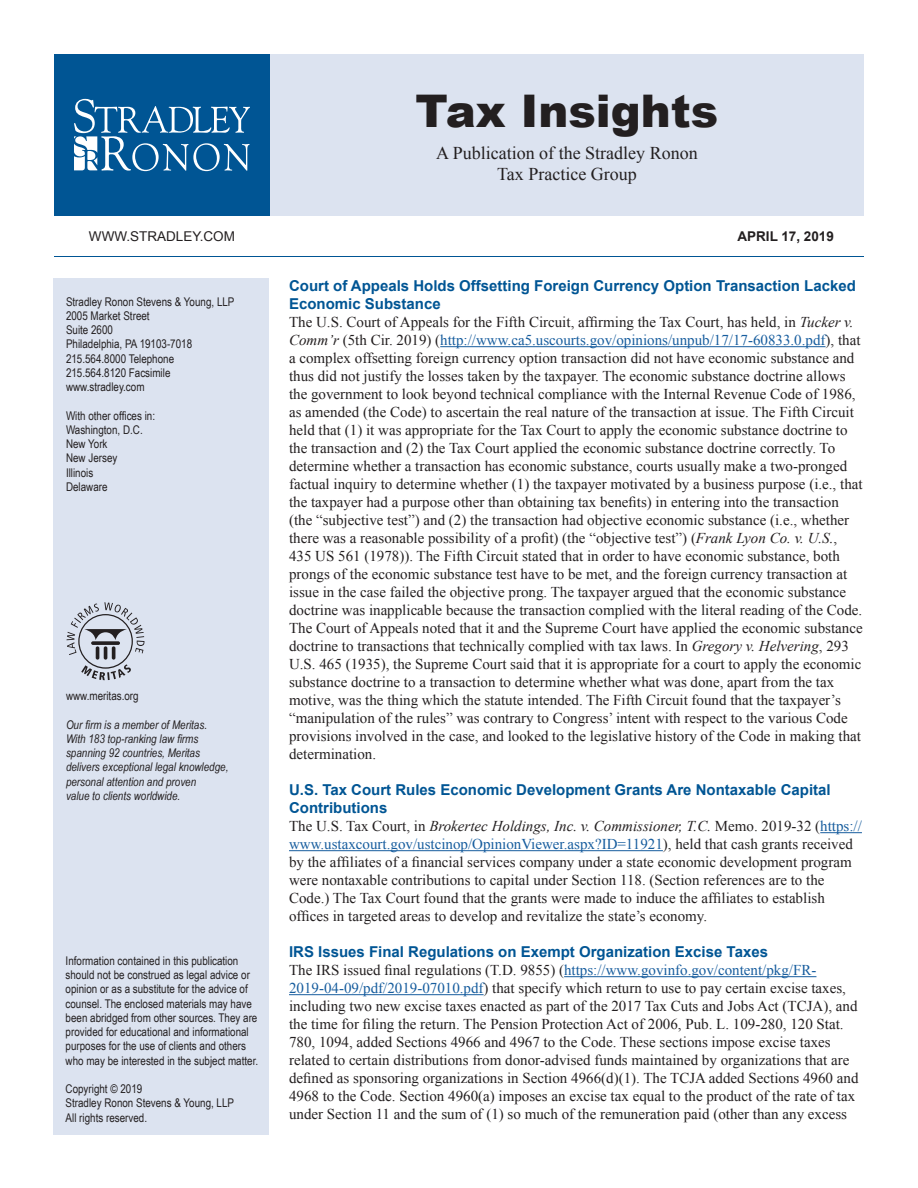
<style>
.page{position:relative;width:918px;height:1188px;background:#fff}
.page>*{position:absolute;margin:0;border:0;box-sizing:border-box;transform-origin:0 0}
.t1{font:900 45px "Arial";color:#231f20}
.t2{font:18px/21px "Times New Roman";color:#231f20;text-align:center}
.t3{font:15px/18px "Times New Roman";color:#231f20}
.t4{font:700 15px/18px "Arial";color:#005594}
.t5{font:13.5px "Arial";color:#231f20}
.t6{font:700 13.5px "Arial";color:#231f20}
.t7{font:12px/14.2px "Arial Narrow";color:#231f20}
.t8{font:italic 12px/14.2px "Arial Narrow";color:#231f20}
.s1{font-style:italic}
.s2{color:#175d9e}
</style>
<div class="page">
<div style="left:54px;top:54px;width:216px;height:162px;background:#005594"></div>
<svg style="left:74px;top:99px;width:176px;height:72px"></svg>
<div style="left:53px;top:279px;width:216px;height:856px;background:#dce3f0"></div>
<div style="left:270px;top:54px;width:594px;height:162px;background:#dce3f0"></div>
<hr style="left:54px;top:256px;width:810px;height:1px;background:#005594">
<hr style="left:440px;top:346px;width:386px;height:1px;background:#175d9e">
<hr style="left:820px;top:832px;width:42px;height:1px;background:#175d9e">
<hr style="left:289px;top:850px;width:374px;height:1px;background:#175d9e">
<hr style="left:564px;top:976px;width:252px;height:1px;background:#175d9e">
<hr style="left:289px;top:994px;width:195px;height:1px;background:#175d9e">
<svg style="left:67px;top:602px;width:77px;height:78px"></svg>
<h1 class="t1" style="left:416px;top:78px;width:304px">Tax Insights</h1>
<p class="t2" style="left:436px;top:142px;width:263px">A Publication of the Stradley Ronon<br>Tax Practice Group</p>
<p class="t5" style="left:89px;top:227px;width:148px">WWW.STRADLEY.COM</p>
<p class="t6" style="left:737px;top:227px;width:98px">APRIL 17, 2019</p>
<p class="t7" style="left:66px;top:294px;width:170px">Stradley Ronon Stevens &amp; Young, LLP<br>2005 Market Street<br>Suite 2600<br>Philadelphia, PA 19103-7018<br>215.564.8000 Telephone<br>215.564.8120 Facsimile www.stradley.com</p>
<p class="t7" style="left:66px;top:408px;width:91px">With other offices in:<br>Washington, D.C.<br>New York<br>New Jersey<br>Illinois<br>Delaware</p>
<p class="t7" style="left:66px;top:688px;width:74px">www.meritas.org</p>
<p class="t8" style="left:66px;top:717px;width:164px">Our firm is a member of Meritas.<br>With 183 top-ranking law firms spanning 92 countries, Meritas delivers exceptional legal knowledge, personal attention and proven<br>value to clients worldwide.</p>
<p class="t7" style="left:66px;top:953px;width:194px">Information contained in this publication should not be construed as legal advice or opinion or as a substitute for the advice of counsel. The enclosed materials may have been abridged from other sources. They are provided for educational and informational purposes for the use of clients and others who may be interested in the subject matter.</p>
<p class="t7" style="left:66px;top:1081px;width:170px">Copyright © 2019<br>Stradley Ronon Stevens &amp; Young, LLP<br>All rights reserved.</p>
<p class="t4" style="left:289px;top:277px;width:568px">Court of Appeals Holds Offsetting Foreign Currency Option Transaction Lacked<br>Economic Substance</p>
<p class="t3" style="left:289px;top:313px;width:575px">The U.S. Court of Appeals for the Fifth Circuit, affirming the Tax Court, has held, in <span class="s1">Tucker v.<br>Comm’r</span> (5th Cir. 2019) (<span class="s2">http://www.ca5.uscourts.gov/opinions/unpub/17/17-60833.0.pdf</span>), that a complex offsetting foreign currency option transaction did not have economic substance and thus did not justify the losses taken by the taxpayer. The economic substance doctrine allows the government to look beyond technical compliance with the Internal Revenue Code of 1986, as amended (the Code) to ascertain the real nature of the transaction at issue. The Fifth Circuit held that (1) it was appropriate for the Tax Court to apply the economic substance doctrine to the transaction and (2) the Tax Court applied the economic substance doctrine correctly. To determine whether a transaction has economic substance, courts usually make a two-pronged factual inquiry to determine whether (1) the taxpayer motivated by a business purpose (i.e., that the taxpayer had a purpose other than obtaining tax benefits) in entering into the transaction (the “subjective test”) and (2) the transaction had objective economic substance (i.e., whether there was a reasonable possibility of a profit) (the “objective test”) (<span class="s1">Frank Lyon Co. v. U.S.</span>, 435 US 561 (1978)). The Fifth Circuit stated that in order to have economic substance, both prongs of the economic substance test have to be met, and the foreign currency transaction at issue in the case failed the objective prong. The taxpayer argued that the economic substance doctrine was inapplicable because the transaction complied with the literal reading of the Code.<br>The Court of Appeals noted that it and the Supreme Court have applied the economic substance doctrine to transactions that technically complied with tax laws. In <span class="s1">Gregory v. Helvering</span>, 293<br>U.S. 465 (1935), the Supreme Court said that it is appropriate for a court to apply the economic substance doctrine to a transaction to determine whether what was done, apart from the tax motive, was the thing which the statute intended. The Fifth Circuit found that the taxpayer’s “manipulation of the rules” was contrary to Congress’ intent with respect to the various Code provisions involved in the case, and looked to the legislative history of the Code in making that determination.</p>
<p class="t4" style="left:289px;top:781px;width:543px">U.S. Tax Court Rules Economic Development Grants Are Nontaxable Capital<br>Contributions</p>
<p class="t3" style="left:289px;top:817px;width:574px">The U.S. Tax Court, in <span class="s1">Brokertec Holdings, Inc. v. Commissioner, T.C.</span> Memo. 2019-32 (<span class="s2">https:// www.ustaxcourt.gov/ustcinop/OpinionViewer.aspx?ID=11921</span>), held that cash grants received by the affiliates of a financial services company under a state economic development program were nontaxable contributions to capital under Section 118. (Section references are to the Code.) The Tax Court found that the grants were made to induce the affiliates to establish offices in targeted areas to develop and revitalize the state’s economy.</p>
<p class="t4" style="left:289px;top:943px;width:481px">IRS Issues Final Regulations on Exempt Organization Excise Taxes</p>
<p class="t3" style="left:289px;top:961px;width:571px">The IRS issued final regulations (T.D. 9855) (<span class="s2">https://www.govinfo.gov/content/pkg/FR-2019-04-09/pdf/2019-07010.pdf</span>) that specify which return to use to pay certain excise taxes, including two new excise taxes enacted as part of the 2017 Tax Cuts and Jobs Act (TCJA), and the time for filing the return. The Pension Protection Act of 2006, Pub. L. 109-280, 120 Stat.<br>780, 1094, added Sections 4966 and 4967 to the Code. These sections impose excise taxes related to certain distributions from donor-advised funds maintained by organizations that are defined as sponsoring organizations in Section 4966(d)(1). The TCJA added Sections 4960 and 4968 to the Code. Section 4960(a) imposes an excise tax equal to the product of the rate of tax under Section 11 and the sum of (1) so much of the remuneration paid (other than any excess</p>
</div>
